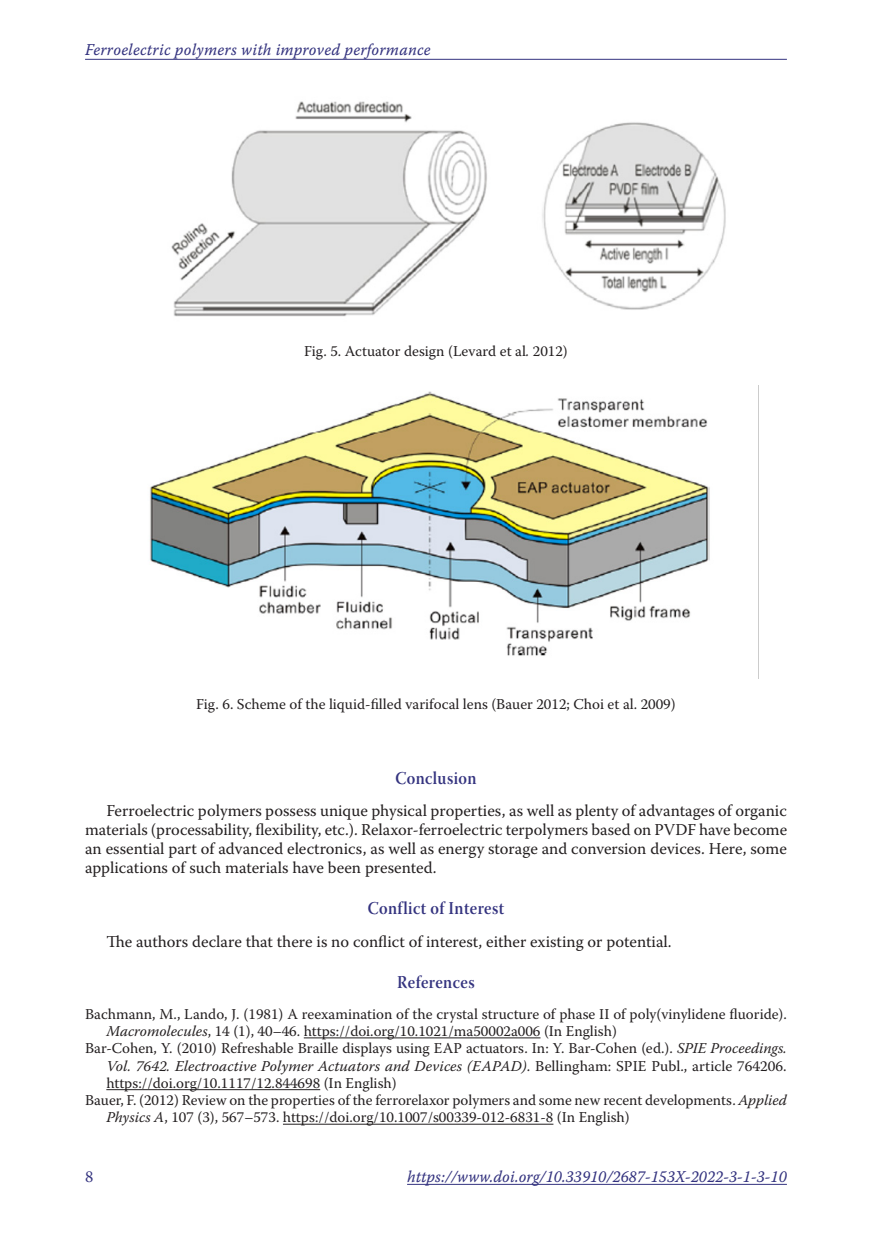
<style>
.page{position:relative;width:872px;height:1234px;background:#fff}
.page>*{position:absolute;margin:0;border:0;box-sizing:border-box;transform-origin:0 0}
.Заголовок_3{font:18px "Warnock Pro Semibold Subh";letter-spacing:.025em;color:#34337f;scale:.9 1}
.Body{font:16.5px/19px "Warnock Pro";color:#231f20;text-align:justify}
.t1{font:16.5px "Warnock Pro It Capt";letter-spacing:.01em;color:#34337f;scale:.95 1}
.t2{font:16.5px "Warnock Pro";color:#34337f}
.LIT{font:15px/17.2px "Warnock Pro";color:#231f20}
.RIS{font:15px "Warnock Pro";color:#231f20}
.s1{font-style:italic}
</style>
<div class="page">
<hr style="left:407px;top:1183px;width:380px;height:1px;background:#34337f">
<hr style="left:85px;top:59px;width:702px;height:1px;background:#34337f">
<img style="left:171px;top:101px;width:555px;height:216px">
<hr style="left:304px;top:1037px;width:236px;height:1px;background:#231f20">
<hr style="left:106px;top:1088px;width:214px;height:1px;background:#231f20">
<hr style="left:283px;top:1123px;width:270px;height:1px;background:#231f20">
<img style="left:149px;top:391px;width:561px;height:265px">
<p class="t1" style="left:85px;top:39px;width:365px">Ferroelectric polymers with improved performance</p>
<p class="RIS" style="left:304px;top:341px;width:265px">Fig. 5. Actuator design (Levard et al<span class="s1">.</span> 2012)</p>
<p class="RIS" style="left:196px;top:694px;width:481px">Fig. 6. Scheme of the liquid-filled varifocal lens (Bauer 2012; Choi et al. 2009)</p>
<p class="Заголовок_3" style="left:395px;top:766px;width:92px">Conclusion</p>
<p class="Body" style="left:85px;top:800px;width:703px;text-indent:21px">Ferroelectric polymers possess unique physical properties, as well as plenty of advantages of organic materials (processability, flexibility, etc.). Relaxor-ferroelectric terpolymers based on PVDF have become an essential part of advanced electronics, as well as energy storage and conversion devices. Here, some applications of such materials have been presented.</p>
<p class="Заголовок_3" style="left:368px;top:897px;width:153px">Conflict of Interest</p>
<p class="Body" style="left:106px;top:931px;width:567px">The authors declare that there is no conflict of interest, either existing or potential.</p>
<p class="Заголовок_3" style="left:397px;top:970px;width:87px">References</p>
<p class="LIT" style="left:106px;top:1004px;width:682px;text-indent:-21px">Bachmann, M., Lando, J. (1981) A reexamination of the crystal structure of phase II of poly(vinylidene fluoride).<br><span class="s1">Macromolecules</span>, 14 (1), 40–46. https://doi.org/10.1021/ma50002a006 (In English)</p>
<p class="LIT" style="left:106px;top:1039px;width:682px;text-align:justify;text-indent:-21px">Bar-Cohen, Y. (2010) Refreshable Braille displays using EAP actuators. In: Y. Bar-Cohen (ed.). <span class="s1">SPIE Proceedings.<br>Vol. 7642. Electroactive Polymer Actuators and Devices (EAPAD)</span>. Bellingham: SPIE Publ., article 764206. https://doi.org/10.1117/12.844698 (In English)</p>
<p class="LIT" style="left:106px;top:1090px;width:682px;text-indent:-21px">Bauer, F. (2012) Review on the properties of the ferrorelaxor polymers and some new recent developments. <span class="s1">Applied<br>Physics A</span>, 107 (3), 567–573. https://doi.org/10.1007/s00339-012-6831-8 (In English)</p>
<p class="t2" style="left:85px;top:1166px;width:10px">8</p>
<p class="t1" style="left:407px;top:1166px;width:401px">https://www.doi.org/10.33910/2687-153X-2022-3-1-3-10</p>
</div>
